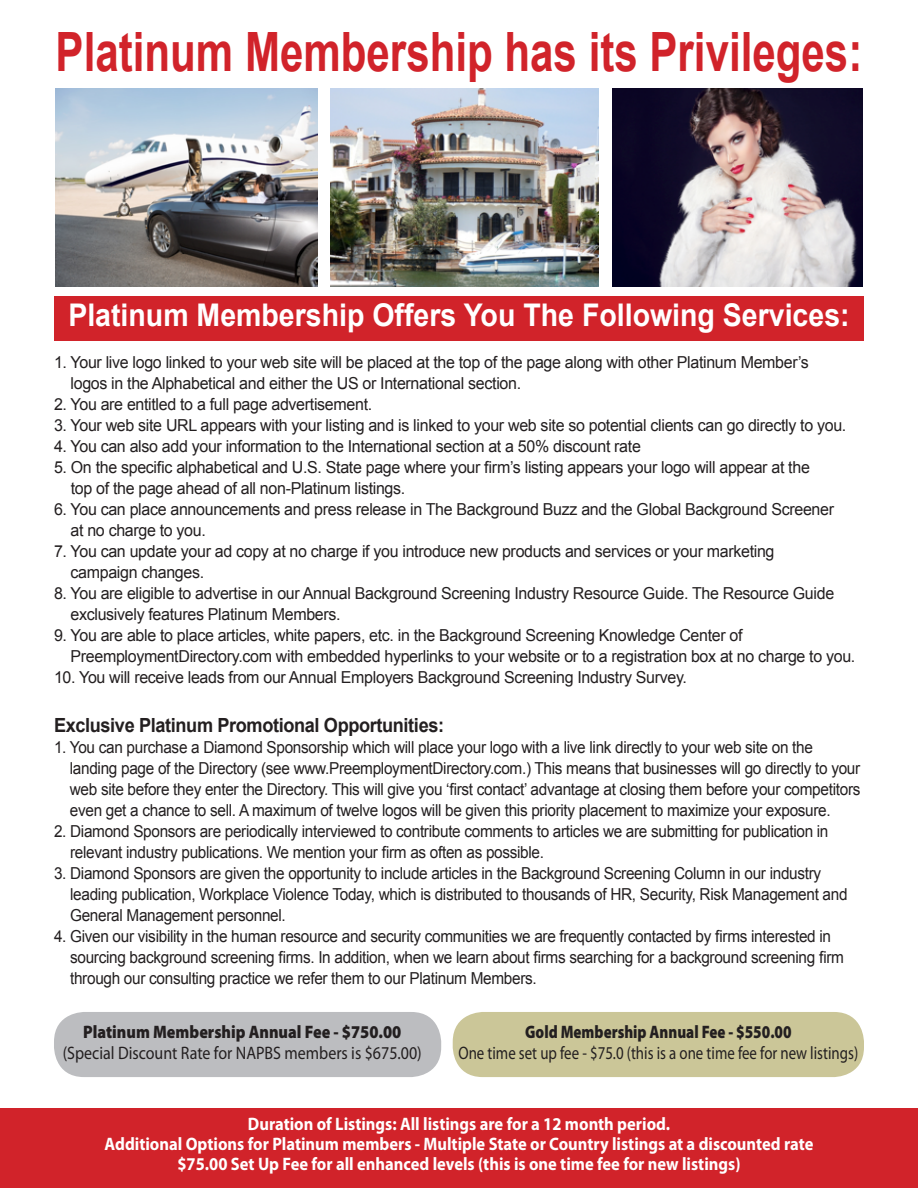
<style>
.page{position:relative;width:918px;height:1188px;background:#fff}
.page>*{position:absolute;margin:0;border:0;box-sizing:border-box;transform-origin:0 0}
.t1{font:700 54.3px "Arial";color:#d1232a;scale:.78 1}
.t2{font:700 31.2px "Arial";color:#fff;scale:.91 1}
.t3{font:700 19.5px "Arial";letter-spacing:-.02em;color:#231f20;scale:.93 1}
.t4{font:700 18.15px "Myriad Pro";color:#fff;scale:.91 1}
.t5{font:18.15px "Myriad Pro";color:#231f20;scale:.82 1}
.t6{font:18.15px "Myriad Pro";color:#231f20;scale:.88 1}
.t7{font:900 18.15px "Myriad Pro";color:#231f20;scale:.88 1}
.t8{font:900 18.15px "Myriad Pro";color:#231f20;scale:.82 1}
.t9{font:16.5px/21px "Arial";letter-spacing:-.02em;color:#231f20}
.t10{font:16.5px/21px "Arial";letter-spacing:-.02em;color:#231f20;scale:.93 1}
</style>
<div class="page">
<div style="left:0;top:1108px;width:918px;height:80px;background:#d1232a"></div>
<div style="left:453px;top:1012px;width:411px;height:65px;background:#cbc698;border-radius:30px"></div>
<div style="left:54px;top:1012px;width:387px;height:65px;background:#bcbdc0;border-radius:30px"></div>
<img style="left:56px;top:129px;width:261px;height:157px">
<img style="left:331px;top:129px;width:268px;height:157px">
<img style="left:613px;top:129px;width:249px;height:157px">
<div style="left:54px;top:296px;width:810px;height:44px;background:#d1232a"></div>
<svg style="left:55px;top:88px;width:808px;height:41px;background:#8e96a8"></svg>
<p class="t1" style="left:56px;top:16px;width:1036px">Platinum Membership has its Privileges:</p>
<p class="t2" style="left:68px;top:295px;width:860px">Platinum Membership Offers You The Following Services:</p>
<p class="t9" style="left:71px;top:351px;width:740px;text-indent:-17px">1. Your live logo linked to your web site will be placed at the top of the page along with other Platinum Member’s logos in the Alphabetical and either the US or International section.</p>
<p class="t9" style="left:54px;top:393px;width:320px">2. You are entitled to a full page advertisement.</p>
<p class="t9" style="left:54px;top:414px;width:794px">3. Your web site URL appears with your listing and is linked to your web site so potential clients can go directly to you.</p>
<p class="t9" style="left:54px;top:435px;width:588px">4. You can also add your information to the International section at a 50% discount rate</p>
<p class="t9" style="left:71px;top:456px;width:741px;text-indent:-17px">5. On the specific alphabetical and U.S. State page where your firm’s listing appears your logo will appear at the top of the page ahead of all non-Platinum listings.</p>
<p class="t9" style="left:71px;top:498px;width:765px;text-indent:-17px">6. You can place announcements and press release in The Background Buzz and the Global Background Screener at no charge to you.</p>
<p class="t9" style="left:71px;top:540px;width:706px;text-indent:-17px">7. You can update your ad copy at no charge if you introduce new products and services or your marketing campaign changes.</p>
<p class="t9" style="left:71px;top:582px;width:765px;text-indent:-17px">8. You are eligible to advertise in our Annual Background Screening Industry Resource Guide. The Resource Guide exclusively features Platinum Members.</p>
<p class="t9" style="left:71px;top:624px;width:786px;text-indent:-17px">9. You are able to place articles, white papers, etc. in the Background Screening Knowledge Center of<br>PreemploymentDirectory.com with embedded hyperlinks to your website or to a registration box at no charge to you.</p>
<p class="t9" style="left:54px;top:666px;width:635px">10. You will receive leads from our Annual Employers Background Screening Industry Survey.</p>
<p class="t3" style="left:54px;top:712px;width:421px">Exclusive Platinum Promotional Opportunities:</p>
<p class="t10" style="left:70px;top:736px;width:852px;text-indent:-16px">1. You can purchase a Diamond Sponsorship which will place your logo with a live link directly to your web site on the landing page of the Directory (see www.PreemploymentDirectory.com.) This means that businesses will go directly to your web site before they enter the Directory. This will give you ‘first contact’ advantage at closing them before your competitors even get a chance to sell. A maximum of twelve logos will be given this priority placement to maximize your exposure.</p>
<p class="t10" style="left:70px;top:820px;width:817px;text-indent:-16px">2. Diamond Sponsors are periodically interviewed to contribute comments to articles we are submitting for publication in relevant industry publications. We mention your firm as often as possible.</p>
<p class="t10" style="left:70px;top:862px;width:837px;text-indent:-16px">3. Diamond Sponsors are given the opportunity to include articles in the Background Screening Column in our industry leading publication, Workplace Violence Today, which is distributed to thousands of HR, Security, Risk Management and<br>General Management personnel.</p>
<p class="t10" style="left:70px;top:925px;width:834px;text-indent:-16px">4. Given our visibility in the human resource and security communities we are frequently contacted by firms interested in sourcing background screening firms. In addition, when we learn about firms searching for a background screening firm through our consulting practice we refer them to our Platinum Members.</p>
<p class="t7" style="left:83px;top:1021px;width:363px">Platinum Membership Annual Fee - $750.00</p>
<p class="t6" style="left:63px;top:1043px;width:410px">(Special Discount Rate for NAPBS members is $675.00)</p>
<p class="t8" style="left:525px;top:1021px;width:326px">Gold Membership Annual Fee - $550.00</p>
<p class="t5" style="left:458px;top:1043px;width:489px">One time set up fee - $75.0 (this is a one time fee for new listings)</p>
<p class="t4" style="left:248px;top:1114px;width:466px">Duration of Listings: All listings are for a 12 month period.</p>
<p class="t4" style="left:105px;top:1134px;width:780px">Additional Options for Platinum members - Multiple State or Country listings at a discounted rate</p>
<p class="t4" style="left:177px;top:1153px;width:620px">$75.00 Set Up Fee for all enhanced levels (this is one time fee for new listings)</p>
</div>
